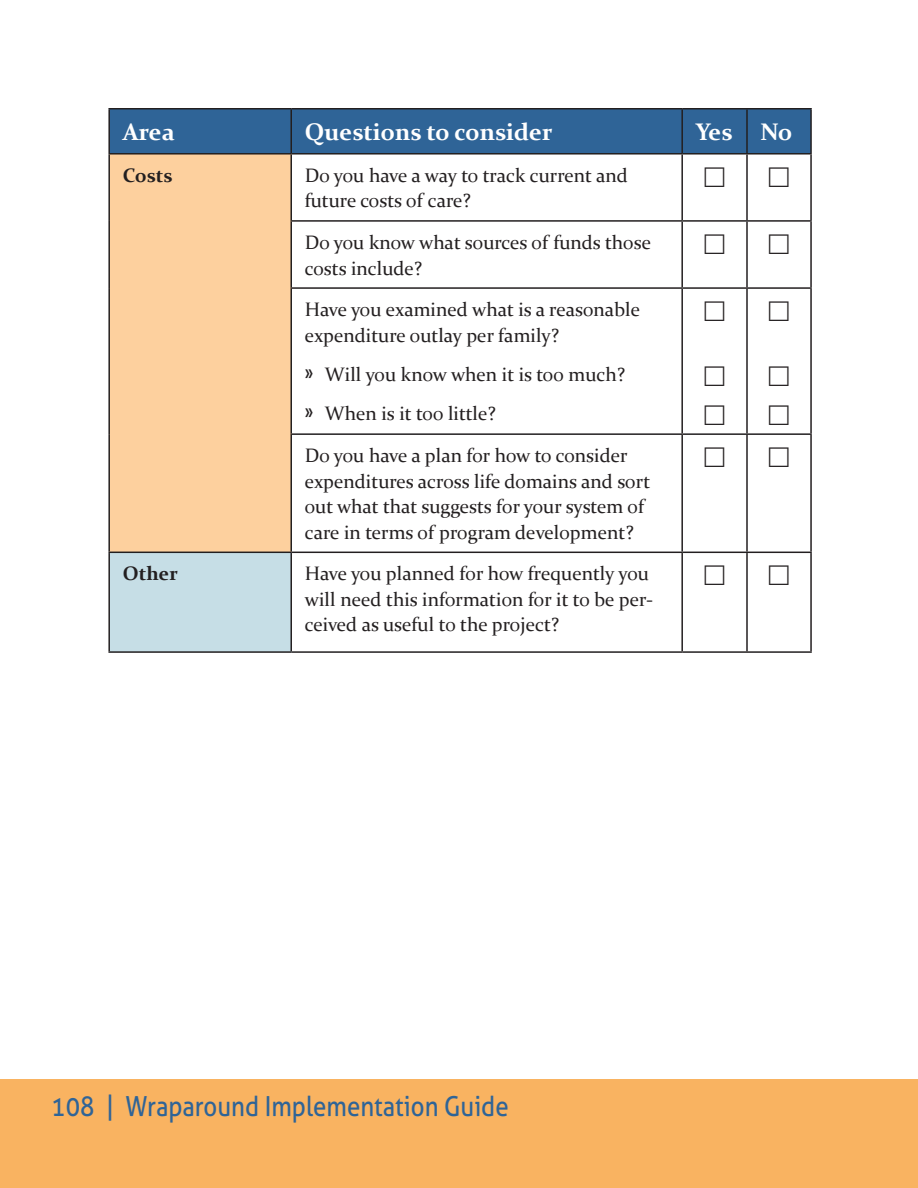
<style>
.page{position:relative;width:918px;height:1188px;background:#fff}
.page>*{position:absolute;margin:0;border:0;box-sizing:border-box;transform-origin:0 0}
.t1{font:27.6px "Aller";color:#2f6497;scale:.87 1}
.t2{font:700 24px "Constantia";color:#fff}
.t3{font:19.5px/25.5px "Constantia";color:#231f20}
.t4{font:700 19.5px "Constantia";color:#231f20}
.s1{font-family:"Big Noodle Titling";font-size:21px}
</style>
<div class="page">
<div style="left:110px;top:110px;width:700px;height:43px;background:#2f6497"></div>
<div style="left:109px;top:154px;width:182px;height:398px;background:#fdd09e"></div>
<div style="left:109px;top:552px;width:182px;height:100px;background:#c6dee6"></div>
<hr style="left:108px;top:108px;width:183px;height:2px;background:#231f20">
<hr style="left:108px;top:109px;width:2px;height:44px;background:#231f20">
<hr style="left:291px;top:108px;width:391px;height:2px;background:#231f20">
<hr style="left:290px;top:109px;width:2px;height:44px;background:#231f20">
<hr style="left:682px;top:108px;width:65px;height:2px;background:#231f20">
<hr style="left:681px;top:109px;width:2px;height:44px;background:#231f20">
<hr style="left:747px;top:108px;width:65px;height:2px;background:#231f20">
<hr style="left:746px;top:109px;width:2px;height:44px;background:#231f20">
<hr style="left:810px;top:109px;width:2px;height:44px;background:#231f20">
<hr style="left:108px;top:153px;width:183px;height:2px;background:#231f20">
<hr style="left:108px;top:155px;width:2px;height:66px;background:#231f20">
<hr style="left:291px;top:153px;width:391px;height:2px;background:#231f20">
<hr style="left:290px;top:155px;width:2px;height:65px;background:#231f20">
<hr style="left:682px;top:153px;width:65px;height:2px;background:#231f20">
<hr style="left:681px;top:155px;width:2px;height:65px;background:#231f20">
<hr style="left:747px;top:153px;width:65px;height:2px;background:#231f20">
<hr style="left:746px;top:155px;width:2px;height:65px;background:#231f20">
<hr style="left:810px;top:155px;width:2px;height:65px;background:#231f20">
<hr style="left:108px;top:221px;width:2px;height:67px;background:#231f20">
<hr style="left:290px;top:220px;width:392px;height:2px;background:#231f20">
<hr style="left:290px;top:222px;width:2px;height:65px;background:#231f20">
<hr style="left:682px;top:220px;width:65px;height:2px;background:#231f20">
<hr style="left:681px;top:222px;width:2px;height:65px;background:#231f20">
<hr style="left:747px;top:220px;width:65px;height:2px;background:#231f20">
<hr style="left:746px;top:222px;width:2px;height:65px;background:#231f20">
<hr style="left:810px;top:222px;width:2px;height:65px;background:#231f20">
<hr style="left:108px;top:288px;width:2px;height:146px;background:#231f20">
<hr style="left:290px;top:287px;width:392px;height:2px;background:#231f20">
<hr style="left:290px;top:289px;width:2px;height:144px;background:#231f20">
<hr style="left:682px;top:287px;width:65px;height:2px;background:#231f20">
<hr style="left:681px;top:289px;width:2px;height:144px;background:#231f20">
<hr style="left:747px;top:287px;width:65px;height:2px;background:#231f20">
<hr style="left:746px;top:289px;width:2px;height:144px;background:#231f20">
<hr style="left:810px;top:289px;width:2px;height:144px;background:#231f20">
<hr style="left:108px;top:434px;width:2px;height:118px;background:#231f20">
<hr style="left:290px;top:433px;width:392px;height:2px;background:#231f20">
<hr style="left:290px;top:435px;width:2px;height:117px;background:#231f20">
<hr style="left:682px;top:433px;width:65px;height:2px;background:#231f20">
<hr style="left:681px;top:435px;width:2px;height:117px;background:#231f20">
<hr style="left:747px;top:433px;width:65px;height:2px;background:#231f20">
<hr style="left:746px;top:435px;width:2px;height:117px;background:#231f20">
<hr style="left:810px;top:435px;width:2px;height:117px;background:#231f20">
<hr style="left:108px;top:552px;width:183px;height:1px;background:#231f20">
<hr style="left:108px;top:553px;width:2px;height:98px;background:#231f20">
<hr style="left:291px;top:552px;width:391px;height:1px;background:#231f20">
<hr style="left:290px;top:553px;width:2px;height:98px;background:#231f20">
<hr style="left:682px;top:552px;width:65px;height:1px;background:#231f20">
<hr style="left:681px;top:553px;width:2px;height:98px;background:#231f20">
<hr style="left:747px;top:552px;width:65px;height:1px;background:#231f20">
<hr style="left:746px;top:553px;width:2px;height:98px;background:#231f20">
<hr style="left:810px;top:553px;width:2px;height:98px;background:#231f20">
<hr style="left:108px;top:651px;width:183px;height:2px;background:#231f20">
<hr style="left:291px;top:651px;width:391px;height:2px;background:#231f20">
<hr style="left:682px;top:651px;width:65px;height:2px;background:#231f20">
<hr style="left:747px;top:651px;width:65px;height:2px;background:#231f20">
<div style="left:0;top:1079px;width:918px;height:109px;background:#f9b361"></div>
<p class="t2" style="left:123px;top:116px;width:53px">Area</p>
<p class="t2" style="left:305px;top:116px;width:249px">Questions to consider</p>
<p class="t2" style="left:696px;top:116px;width:98px">Yes No</p>
<p class="t4" style="left:123px;top:162px;width:51px">Costs</p>
<p class="t3" style="left:305px;top:162px;width:325px">Do you have a way to track current and future costs of care?</p>
<p class="t3" style="left:305px;top:229px;width:348px">Do you know what sources of funds those costs include?</p>
<p class="t3" style="left:305px;top:296px;width:337px">Have you examined what is a reasonable expenditure outlay per family?</p>
<p class="t3" style="left:305px;top:354px;width:322px;line-height:39px"><span class="s1">»</span> Will you know when it is too much? <span class="s1">»</span> When is it too little?</p>
<p class="t3" style="left:305px;top:442px;width:347px">Do you have a plan for how to consider expenditures across life domains and sort out what that suggests for your system of care in terms of program development?</p>
<p class="t4" style="left:123px;top:560px;width:57px">Other</p>
<p class="t3" style="left:305px;top:560px;width:350px">Have you planned for how frequently you will need this information for it to be per&shy;ceived as useful to the project?</p>
<h1 class="t1" style="left:51px;top:1089px;width:527px">108 | Wraparound Implementation Guide</h1>
</div>
